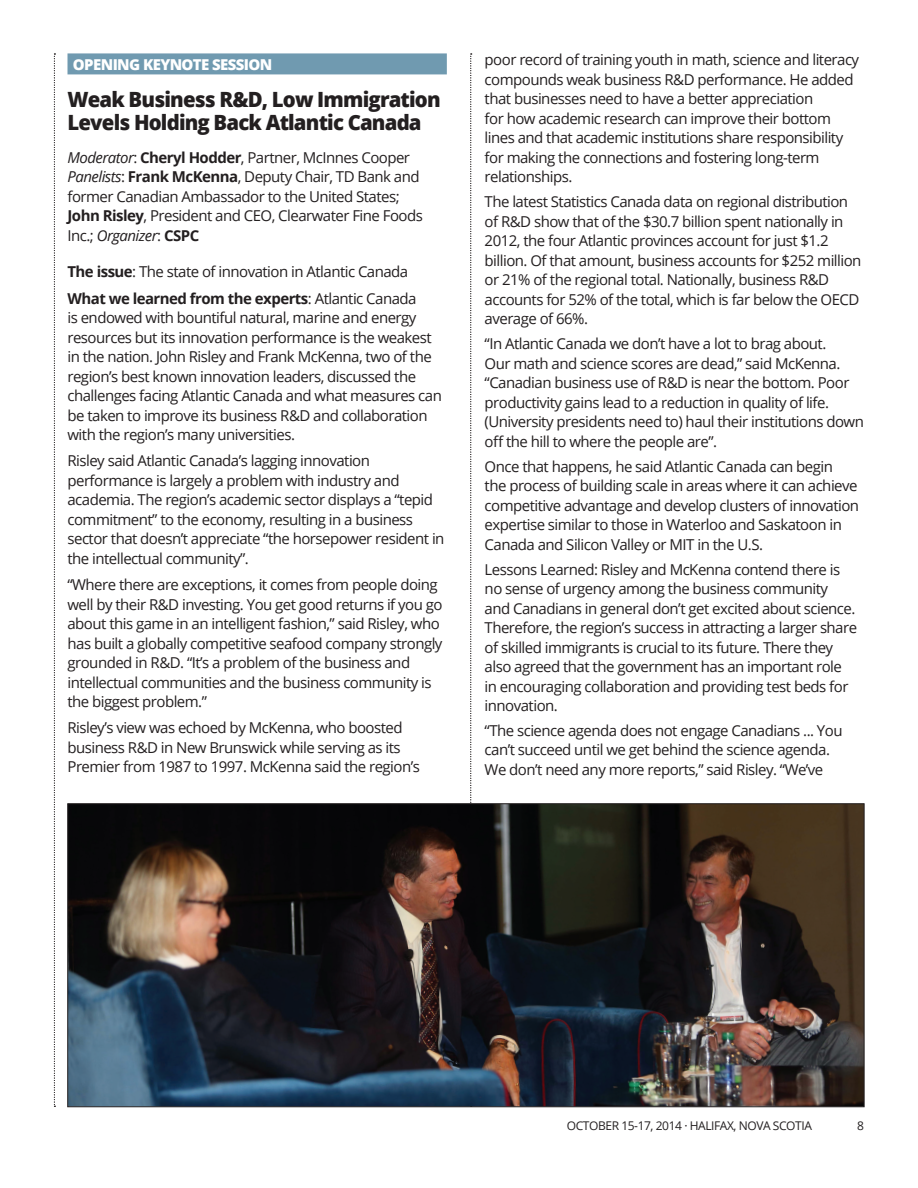
<style>
.page{position:relative;width:918px;height:1188px;background:#fff}
.page>*{position:absolute;margin:0;border:0;box-sizing:border-box;transform-origin:0 0}
.t1{font:800 21px/22.5px "Open Sans";letter-spacing:-.04em;color:#231f20}
.t2{font:15px/19.5px "Open Sans";letter-spacing:-.035em;color:#231f20}
.t3{font:800 15px "Open Sans";letter-spacing:-.04em;color:#fff}
.t4{font:12px "Open Sans";letter-spacing:-.035em;color:#231f20}
.s1{font-style:italic}
.s2{font-weight:700}
</style>
<div class="page">
<svg style="left:470px;top:54px;width:2px;height:750px"></svg>
<svg style="left:54px;top:54px;width:1px;height:1053px"></svg>
<div style="left:68px;top:53px;width:379px;height:21px;background:#709ab0"></div>
<img style="left:70px;top:806px;width:792px;height:299px">
<p class="t3" style="left:73px;top:53px;width:119px">Opening Keynote</p>
<p class="t3" style="left:212px;top:53px;width:62px">Session</p>
<h1 class="t1" style="left:68px;top:87px;width:375px">Weak Business R&amp;D, Low Immigration<br>Levels Holding Back Atlantic Canada</h1>
<p class="t2" style="left:68px;top:147px;width:357px"><span class="s1">Moderator</span>: <span class="s2">Cheryl Hodder</span>, Partner, McI nnes Cooper <span class="s1">Panelists</span>: <span class="s2">Frank McKenna</span>, Deputy Chair, TD Bank and former Canadian Ambassador to the United States; <span class="s2">John Risley</span>, President and CEO, Clearwater Fine Foods I nc.; <span class="s1">Organizer</span>: <span class="s2">CSPC</span></p>
<p class="t2" style="left:68px;top:258px;width:351px;line-height:26.2px"><span class="s2">The issue</span>: The state of innovation in Atlantic Canada<br><span class="s2">What we learned from the experts</span>: Atlantic Canada</p>
<p class="t2" style="left:68px;top:308px;width:376px">is endowed with bountiful natural, marine and energy resources but its innovation performance is the weakest in the nation. John Risley and Frank McKenna, two of the region’s best known innovation leaders, discussed the challenges facing Atlantic Canada and what measures can be taken to improve its business R&amp;D and collaboration with the region’s many universities.</p>
<p class="t2" style="left:68px;top:451px;width:379px">Risley said Atlantic Canada’s lagging innovation performance is largely a problem with industry and academia. The region’s academic sector displays a “tepid commitment” to the economy, resulting in a business sector that doesn’t appreciate “the horsepower resident in the intellectual community”.</p>
<p class="t2" style="left:68px;top:575px;width:377px">“Where there are exceptions, it comes from people doing well by their R&amp;D investing. You get good returns if you go about this game in an intelligent fashion,” said Risley, who has built a globally competitive seafood company strongly grounded in R&amp;D. “It’s a problem of the business and intellectual communities and the business community is the biggest problem.”</p>
<p class="t2" style="left:68px;top:718px;width:354px">Risley’s view was echoed by McKenna, who boosted business R&amp;D in New Brunswick while serving as its<br>Premier from 1987 to 1997. McKenna said the region’s</p>
<p class="t2" style="left:485px;top:50px;width:376px">poor record of training youth in math, science and literacy compounds weak business R&amp;D performance. He added that businesses need to have a better appreciation<br>for how academic research can improve their bottom lines and that academic institutions share responsibility for making the connections and fostering long-term relationships.</p>
<p class="t2" style="left:485px;top:192px;width:378px">The latest Statistics Canada data on regional distribution of R&amp;D show that of the $30.7 billion spent nationally in 2012, the four Atlantic provinces account for just $1.2 billion. Of that amount, business accounts for $252 million or 21% of the regional total. Nationally, business R&amp;D accounts for 52% of the total, which is far below the OECD average of 66%.</p>
<p class="t2" style="left:485px;top:334px;width:381px">“I n Atlantic Canada we don’t have a lot to brag about.<br>Our math and science scores are dead,” said McKenna. “Canadian business use of R&amp;D is near the bottom. Poor productivity gains lead to a reduction in quality of life. (University presidents need to) haul their institutions down off the hill to where the people are”.</p>
<p class="t2" style="left:485px;top:456px;width:376px">Once that happens, he said Atlantic Canada can begin<br>the process of building scale in areas where it can achieve competitive advantage and develop clusters of innovation expertise similar to those in Waterloo and Saskatoon in Canada and Silicon Valley or MIT in the U.S.</p>
<p class="t2" style="left:485px;top:559px;width:374px">Lessons Learned: Risley and McKenna contend there is no sense of urgency among the business community and Canadians in general don’t get excited about science.<br>Therefore, the region’s success in attracting a larger share of skilled immigrants is crucial to its future. There they also agreed that the government has an important role in encouraging collaboration and providing test beds for innovation.</p>
<p class="t2" style="left:485px;top:720px;width:359px">“The science agenda does not engage Canadians ... You can’t succeed until we get behind the science agenda.<br>We don’t need any more reports,” said Risley. “We’ve</p>
<p class="t4" style="left:567px;top:1117px;width:247px">October 15-17, 2014 · Halifax, N ova Scotia</p>
<p class="t4" style="left:857px;top:1117px;width:8px">8</p>
</div>
